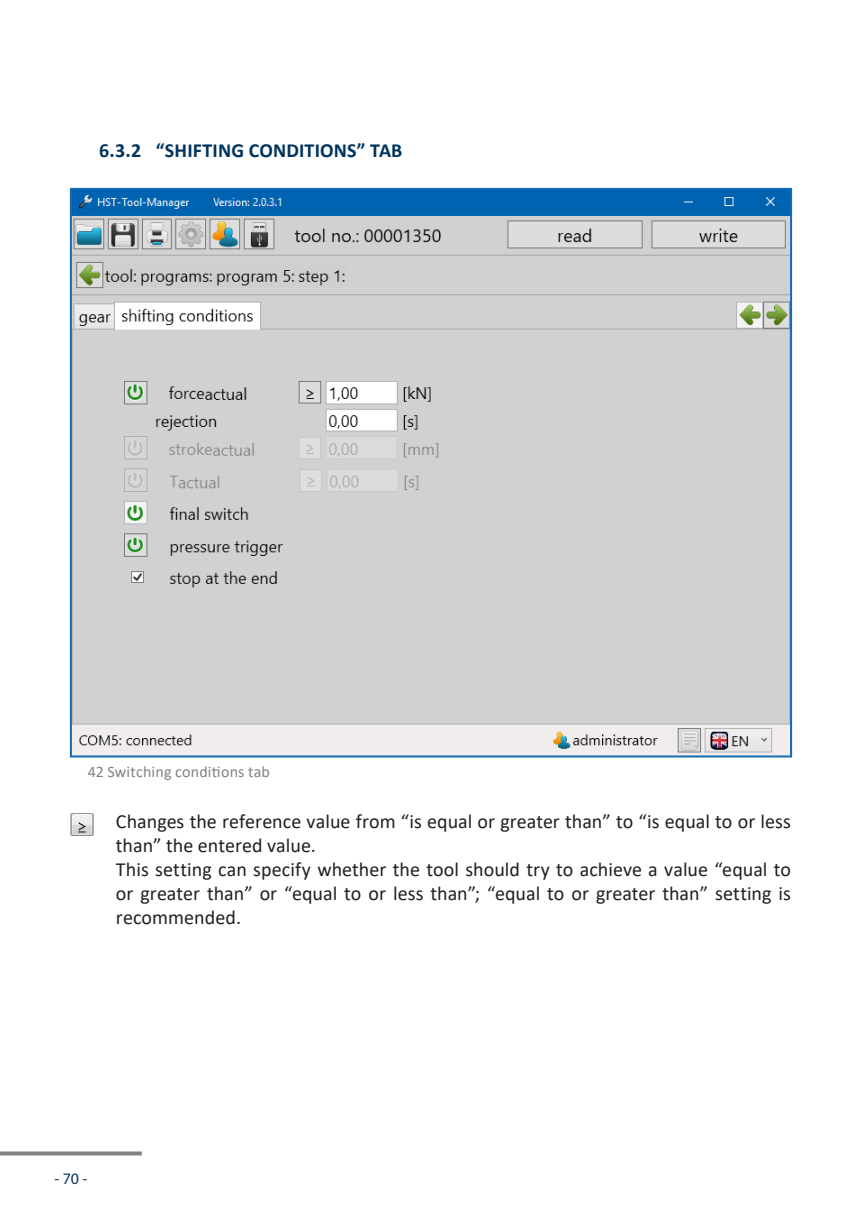
<style>
.page{position:relative;width:862px;height:1214px;background:#fff}
.page>*{position:absolute;margin:0;border:0;box-sizing:border-box;transform-origin:0 0}
.t1{font:20px/24px "Calibri";color:#231f20}
.t2{font:700 20px "Calibri";letter-spacing:.01em;color:#00345e}
.t3{font:16px "Calibri";letter-spacing:.01em;color:#808285}
.t4{font:16px "Myriad Pro";color:#00345e}
</style>
<div class="page">
<svg style="left:0;top:1151px;width:142px;height:4px"></svg>
<img style="left:73px;top:191px;width:716px;height:563px">
<img style="left:71px;top:813px;width:22px;height:22px">
<p class="t2" style="left:99px;top:136px;width:305px">6.3.2 “SHIFTING CONDITIONS” TAB</p>
<p class="t3" style="left:88px;top:760px;width:184px">42 Switching conditions tab</p>
<p class="t1" style="left:116px;top:809px;width:676px">Changes the reference value from “is equal or greater than” to “is equal to or less than” the entered value.<br>This setting can specify whether the tool should try to achieve a value “equal to or greater than” or “equal to or less than”; “equal to or greater than” setting is recommended.</p>
<p class="t4" style="left:54px;top:1168px;width:35px">- 70 -</p>
</div>
